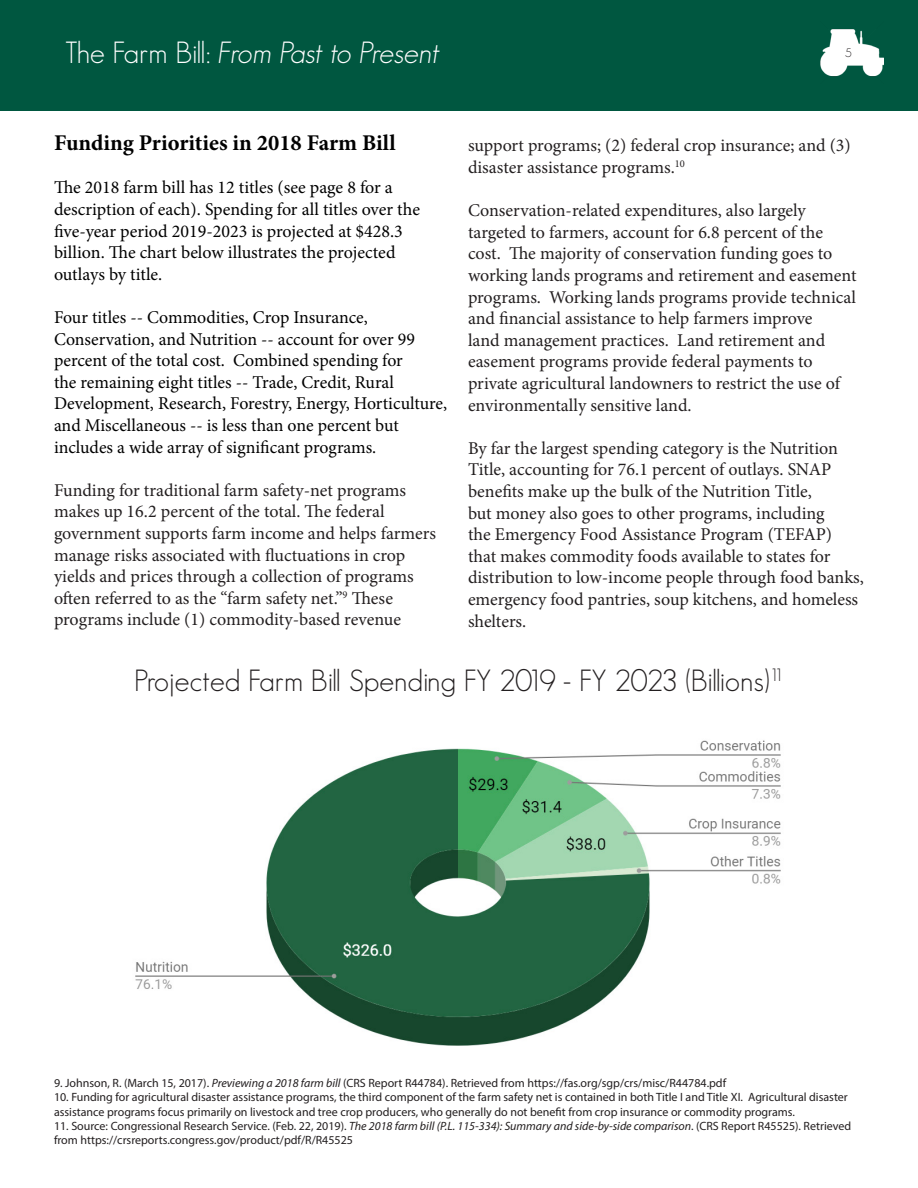
<style>
.page{position:relative;width:918px;height:1188px;background:#fff}
.page>*{position:absolute;margin:0;border:0;box-sizing:border-box;transform-origin:0 0}
.t1{font:300 30px "Geosans";color:#231f20}
.t2{font:italic 300 30px "Geosans";color:#fff}
.t3{font:700 22.5px "Minion Pro";color:#000}
.t4{font:18px/21.6px "Minion Pro";letter-spacing:-.005em;color:#231f20}
.t5{font:18px/21.6px "Minion Pro";color:#000}
.t6{font:12px/14.4px "Myriad Pro";color:#231f20}
.t7{font:300 12px "Geosans";color:#231f20}
.s1{font-style:normal}
.s2{font-style:italic}
</style>
<div class="page">
<img style="left:135px;top:740px;width:646px;height:306px">
<div style="left:0;top:0;width:918px;height:110px;background:#005740"></div>
<img style="left:821px;top:29px;width:63px;height:48px">
<p class="t2" style="left:65px;top:36px;width:377px"><span class="s1">The Farm Bill:</span> From Past to Present</p>
<p class="t7" style="left:845px;top:46px;width:8px">5</p>
<p class="t3" style="left:54px;top:127px;width:343px">Funding Priorities in 2018 Farm Bill</p>
<p class="t5" style="left:54px;top:177px;width:367px">The 2018 farm bill has 12 titles (see page 8 for a description of each). Spending for all titles over the five-year period 2019-2023 is projected at $428.3 billion. The chart below illustrates the projected outlays by title.</p>
<p class="t5" style="left:54px;top:307px;width:395px">Four titles -- Commodities, Crop Insurance, Conservation, and Nutrition -- account for over 99 percent of the total cost. Combined spending for<br>the remaining eight titles -- Trade, Credit, Rural Development, Research, Forestry, Energy, Horticulture, and Miscellaneous -- is less than one percent but includes a wide array of significant programs.</p>
<p class="t4" style="left:54px;top:479px;width:384px">Funding for traditional farm safety-net programs makes up 16.2 percent of the total. The federal government supports farm income and helps farmers manage risks associated with fluctuations in crop yields and prices through a collection of programs often referred to as the “farm safety net.”<sup>9</sup> These programs include (1) commodity-based revenue</p>
<p class="t4" style="left:468px;top:135px;width:384px">support programs; (2) federal crop insurance; and (3) disaster assistance programs.<sup>10</sup></p>
<p class="t4" style="left:468px;top:200px;width:390px">Conservation-related expenditures, also largely targeted to farmers, account for 6.8 percent of the cost. The majority of conservation funding goes to working lands programs and retirement and easement programs. Working lands programs provide technical and financial assistance to help farmers improve<br>land management practices. Land retirement and easement programs provide federal payments to private agricultural landowners to restrict the use of environmentally sensitive land.</p>
<p class="t4" style="left:468px;top:437px;width:398px">By far the largest spending category is the Nutrition Title, accounting for 76.1 percent of outlays. SNAP benefits make up the bulk of the Nutrition Title,<br>but money also goes to other programs, including<br>the Emergency Food Assistance Program (TEFAP) that makes commodity foods available to states for distribution to low-income people through food banks, emergency food pantries, soup kitchens, and homeless shelters.</p>
<p class="t1" style="left:134px;top:664px;width:651px">Projected Farm Bill Spending FY 2019 - FY 2023 (Billions)<sup>11</sup></p>
<p class="t6" style="left:54px;top:1075px;width:674px">9. Johnson, R. (March 15, 2017). <span class="s2">Previewing a 2018 farm bill</span> (CRS Report R44784). Retrieved from https://fas.org/sgp/crs/misc/R44784.pdf</p>
<p class="t6" style="left:54px;top:1090px;width:795px">10. Funding for agricultural disaster assistance programs, the third component of the farm safety net is contained in both Title I and Title XI. Agricultural disaster assistance programs focus primarily on livestock and tree crop producers, who generally do not benefit from crop insurance or commodity programs.</p>
<p class="t6" style="left:54px;top:1119px;width:799px">11. Source: Congressional Research Service. (Feb. 22, 2019). <span class="s2">The 2018 farm bill (P.L. 115-334): Summary and side-by-side comparison</span>. (CRS Report R45525). Retrieved from https://crsreports.congress.gov/product/pdf/R/R45525</p>
</div>
